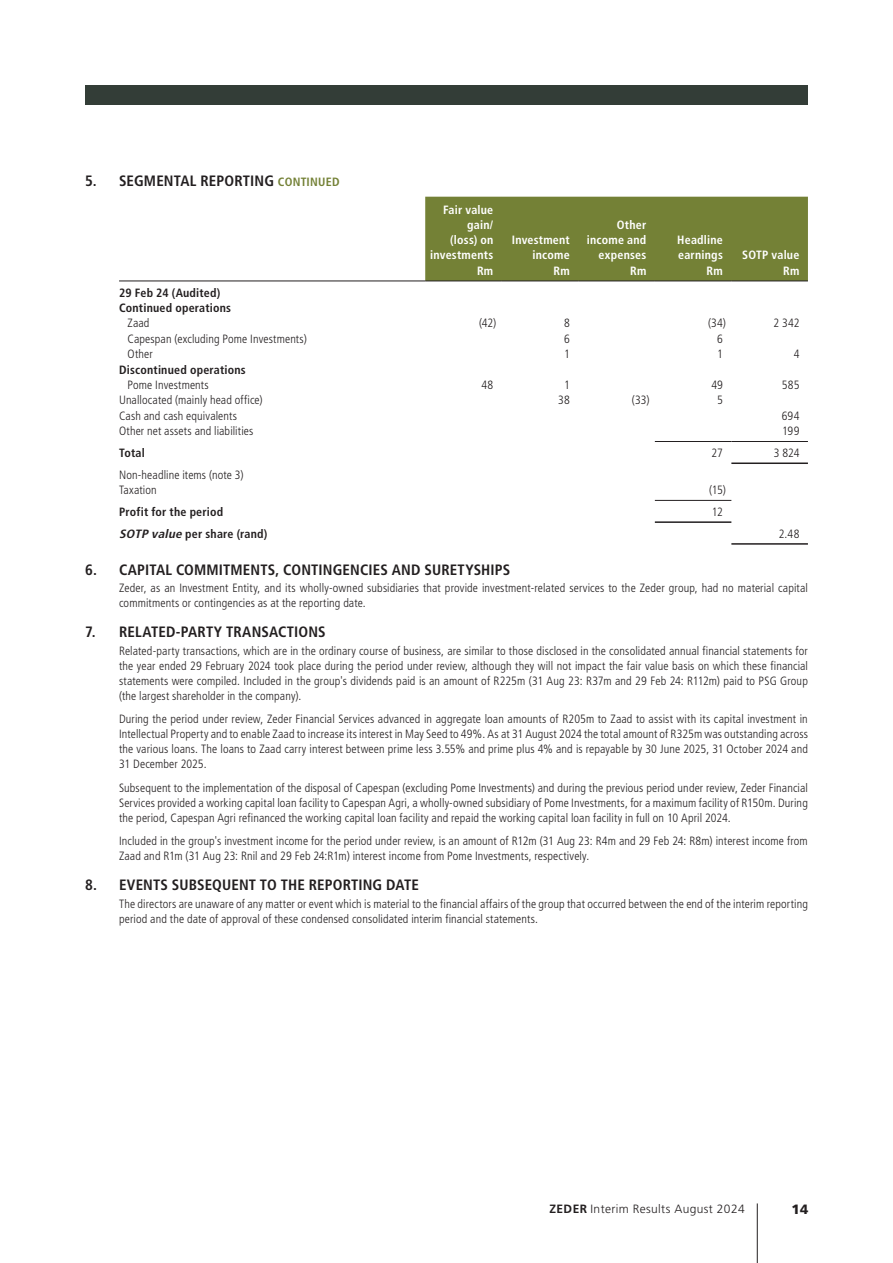
<style>
.page{position:relative;width:893px;height:1263px;background:#fff}
.page>*{position:absolute;margin:0;border:0;box-sizing:border-box;transform-origin:0 0}
.t1{font:700 condensed 15px "Frutiger LT Std";letter-spacing:.01em;color:#231f20}
.t2{font:900 13.5px "Frutiger LT Std";color:#231f20}
.t3{font:300 condensed 12px/15px "Frutiger LT Std";letter-spacing:.01em;color:#231f20}
.t4{font:700 condensed 12px/15px "Frutiger LT Std";letter-spacing:.015em;color:#fff;text-align:right}
.t5{font:700 condensed 12px/15.5px "Frutiger LT Std";letter-spacing:.015em;color:#231f20}
.t6{font:300 12px "Frutiger LT Std";letter-spacing:.03em;color:#231f20}
.s1{font-size:12px;color:#748136}
.s2{font-style:italic}
.s3{font-weight:700}
</style>
<div class="page">
<div style="left:85px;top:85px;width:723px;height:19px;background:#333d37"></div>
<div style="left:425px;top:197px;width:383px;height:84px;background:#748136"></div>
<hr style="left:119px;top:281px;width:306px;height:1px;background:#231f20">
<hr style="left:425px;top:281px;width:77px;height:1px;background:#231f20">
<hr style="left:502px;top:281px;width:76px;height:1px;background:#231f20">
<hr style="left:578px;top:281px;width:77px;height:1px;background:#231f20">
<hr style="left:655px;top:281px;width:76px;height:1px;background:#231f20">
<hr style="left:731px;top:281px;width:77px;height:1px;background:#231f20">
<hr style="left:655px;top:441px;width:76px;height:1px;background:#231f20">
<hr style="left:731px;top:441px;width:77px;height:1px;background:#231f20">
<hr style="left:731px;top:462px;width:77px;height:2px;background:#231f20">
<hr style="left:655px;top:500px;width:76px;height:1px;background:#231f20">
<hr style="left:731px;top:543px;width:77px;height:2px;background:#231f20">
<hr style="left:655px;top:521px;width:76px;height:2px;background:#231f20">
<hr style="left:757px;top:1203px;width:1px;height:60px;background:#231f20">
<p class="t1" style="left:85px;top:171px;width:256px">5. SEGMENTAL REPORTING <span class="s1">CONTINUED</span></p>
<p class="t4" style="left:430px;top:203px;width:64px">Fair value gain/<br>(loss) on investments</p>
<p class="t4" style="left:512px;top:233px;width:60px">Investment income</p>
<p class="t4" style="left:587px;top:218px;width:61px">Other income and expenses</p>
<p class="t4" style="left:677px;top:233px;width:47px;text-align:left">Headline earnings</p>
<p class="t4" style="left:742px;top:248px;width:59px">SOTP value</p>
<p class="t4" style="left:477px;top:263px;width:18px">Rm</p>
<p class="t4" style="left:553px;top:263px;width:18px">Rm</p>
<p class="t4" style="left:630px;top:263px;width:18px">Rm</p>
<p class="t4" style="left:707px;top:263px;width:18px">Rm</p>
<p class="t4" style="left:783px;top:263px;width:18px">Rm</p>
<p class="t5" style="left:119px;top:285px;width:114px">29 Feb 24 (Audited)<br>Continued operations</p>
<p class="t3" style="left:128px;top:316px;width:23px">Zaad</p>
<p class="t3" style="left:479px;top:316px;width:19px">(42)</p>
<p class="t3" style="left:564px;top:316px;width:7px">8</p>
<p class="t3" style="left:708px;top:316px;width:19px">(34)</p>
<p class="t3" style="left:773px;top:316px;width:27px">2 342</p>
<p class="t3" style="left:128px;top:331px;width:181px">Capespan (excluding Pome Investments)</p>
<p class="t3" style="left:564px;top:331px;width:7px">6</p>
<p class="t3" style="left:717px;top:331px;width:7px">6</p>
<p class="t3" style="left:128px;top:347px;width:27px">Other</p>
<p class="t3" style="left:564px;top:347px;width:7px">1</p>
<p class="t3" style="left:717px;top:347px;width:7px">1</p>
<p class="t3" style="left:794px;top:347px;width:7px">4</p>
<p class="t5" style="left:119px;top:362px;width:128px">Discontinued operations</p>
<p class="t3" style="left:128px;top:377px;width:83px">Pome Investments</p>
<p class="t3" style="left:481px;top:377px;width:13px">48</p>
<p class="t3" style="left:564px;top:377px;width:7px">1</p>
<p class="t3" style="left:711px;top:377px;width:13px">49</p>
<p class="t3" style="left:782px;top:377px;width:19px">585</p>
<p class="t3" style="left:119px;top:393px;width:145px">Unallocated (mainly head office)</p>
<p class="t3" style="left:558px;top:393px;width:13px">38</p>
<p class="t3" style="left:632px;top:393px;width:19px">(33)</p>
<p class="t3" style="left:717px;top:393px;width:7px">5</p>
<p class="t3" style="left:119px;top:408px;width:120px">Cash and cash equivalents</p>
<p class="t3" style="left:782px;top:408px;width:19px">694</p>
<p class="t3" style="left:119px;top:424px;width:136px">Other net assets and liabilities</p>
<p class="t3" style="left:782px;top:424px;width:19px">199</p>
<p class="t5" style="left:119px;top:445px;width:27px">Total</p>
<p class="t3" style="left:711px;top:445px;width:13px">27</p>
<p class="t3" style="left:774px;top:445px;width:27px">3 824</p>
<p class="t3" style="left:119px;top:467px;width:126px">Non-headline items (note 3)<br>Taxation</p>
<p class="t3" style="left:709px;top:482px;width:18px">(15)</p>
<p class="t5" style="left:119px;top:504px;width:106px">Profit for the period</p>
<p class="t3" style="left:712px;top:504px;width:12px">12</p>
<p class="t5" style="left:119px;top:526px;width:150px"><span class="s2">SOTP value</span> per share (rand)</p>
<p class="t3" style="left:779px;top:526px;width:22px">2.48</p>
<p class="t1" style="left:85px;top:561px;width:427px">6. CAPITAL COMMITMENTS, CONTINGENCIES AND SURETYSHIPS</p>
<p class="t3" style="left:119px;top:581px;width:690px">Zeder, as an Investment Entity, and its wholly-owned subsidiaries that provide investment-related services to the Zeder group, had no material capital commitments or contingencies as at the reporting date.</p>
<p class="t1" style="left:85px;top:623px;width:242px">7. RELATED-PARTY TRANSACTIONS</p>
<p class="t3" style="left:119px;top:643px;width:690px;text-align:justify">Related-party transactions, which are in the ordinary course of business, are similar to those disclosed in the consolidated annual financial statements for the year ended 29 February 2024 took place during the period under review, although they will not impact the fair value basis on which these financial statements were compiled. Included in the group's dividends paid is an amount of R225m (31 Aug 23: R37m and 29 Feb 24: R112m) paid to PSG Group (the largest shareholder in the company).</p>
<p class="t3" style="left:119px;top:712px;width:690px;text-align:justify">During the period under review, Zeder Financial Services advanced in aggregate loan amounts of R205m to Zaad to assist with its capital investment in Intellectual Property and to enable Zaad to increase its interest in May Seed to 49%. As at 31 August 2024 the total amount of R325m was outstanding across the various loans. The loans to Zaad carry interest between prime less 3.55% and prime plus 4% and is repayable by 30 June 2025, 31 October 2024 and 31 December 2025.</p>
<p class="t3" style="left:119px;top:780px;width:690px;text-align:justify">Subsequent to the implementation of the disposal of Capespan (excluding Pome Investments) and during the previous period under review, Zeder Financial Services provided a working capital loan facility to Capespan Agri, a wholly-owned subsidiary of Pome Investments, for a maximum facility of R150m. During the period, Capespan Agri refinanced the working capital loan facility and repaid the working capital loan facility in full on 10 April 2024.</p>
<p class="t3" style="left:119px;top:834px;width:690px">Included in the group's investment income for the period under review, is an amount of R12m (31 Aug 23: R4m and 29 Feb 24: R8m) interest income from<br>Zaad and R1m (31 Aug 23: Rnil and 29 Feb 24:R1m) interest income from Pome Investments, respectively.</p>
<p class="t1" style="left:85px;top:876px;width:335px">8. EVENTS SUBSEQUENT TO THE REPORTING DATE</p>
<p class="t3" style="left:119px;top:896px;width:690px">The directors are unaware of any matter or event which is material to the financial affairs of the group that occurred between the end of the interim reporting period and the date of approval of these condensed consolidated interim financial statements.</p>
<p class="t6" style="left:550px;top:1202px;width:197px"><span class="s3">ZEDER</span> Interim Results August 2024</p>
<p class="t2" style="left:791px;top:1201px;width:18px">14</p>
</div>
